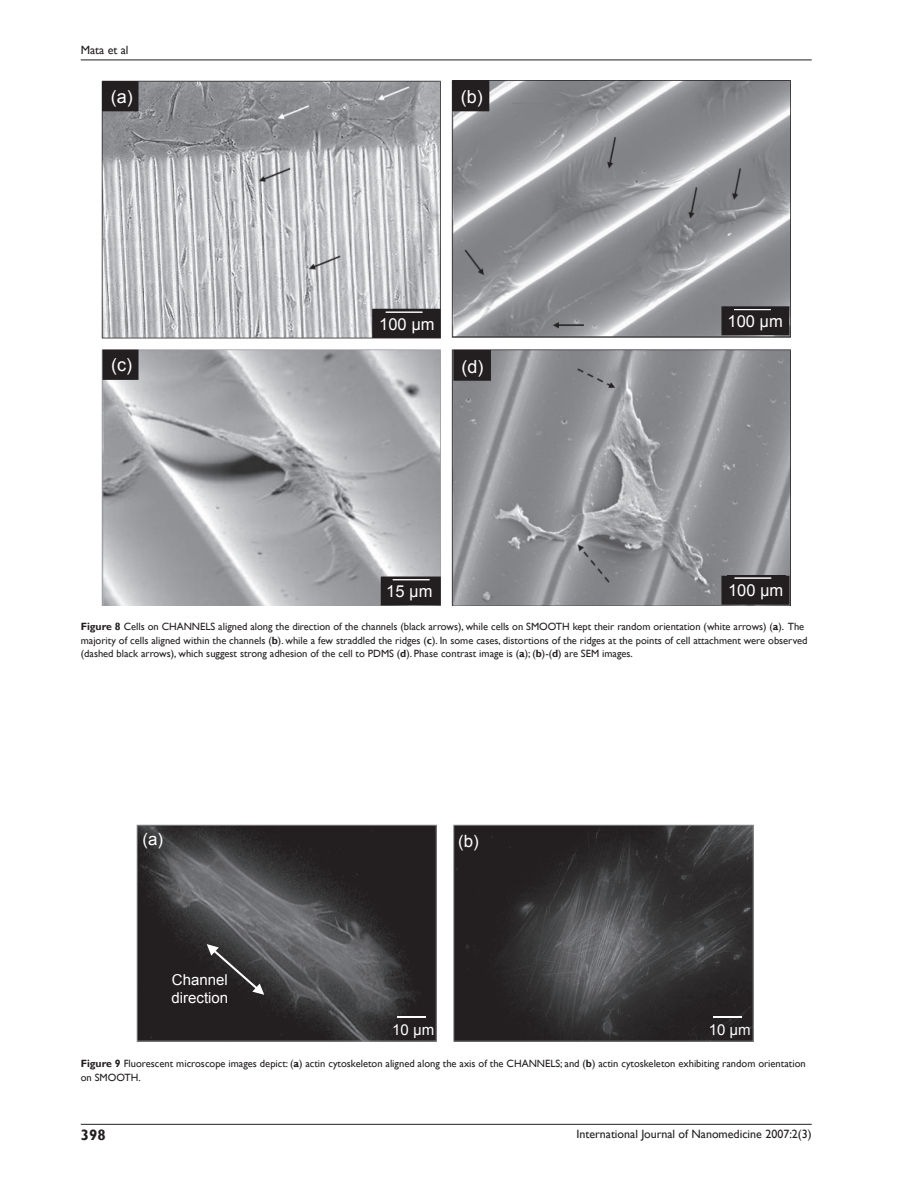
<style>
.page{position:relative;width:918px;height:1188px;background:#fff}
.page>*{position:absolute;margin:0;border:0;box-sizing:border-box;transform-origin:0 0}
.t1{font:18px "Arial";color:#fff}
.t2{font:16.95px "Arial";color:#fff}
.t3{font:16.5px "Arial";color:#fff}
.t4{font:15px/18px "Arial";color:#fff}
.t5{font:700 15px "Gill Sans";color:#231f20}
.t6{font:12px "Gill Sans";color:#231f20}
.t7{font:10.5px/13.5px "Gill Sans";color:#231f20}
.s1{font-weight:700}
.s2{color:#f5f5f6}
</style>
<div class="page">
<hr style="left:81px;top:1124px;width:731px;height:1px;background:#231f20">
<hr style="left:81px;top:60px;width:731px;height:1px;background:#231f20">
<img style="left:102px;top:81px;width:689px;height:524px">
<div style="left:459px;top:86px;width:25px;height:23px;background:#231f20"></div>
<div style="left:458px;top:356px;width:27px;height:23px;background:#231f20"></div>
<div style="left:378px;top:309px;width:60px;height:26px;background:#231f20"></div>
<div style="left:384px;top:577px;width:53px;height:26px;background:#231f20"></div>
<div style="left:727px;top:576px;width:58px;height:24px;background:#231f20"></div>
<div style="left:726px;top:308px;width:59px;height:25px;background:#231f20"></div>
<div style="left:109px;top:353px;width:26px;height:25px;background:#231f20"></div>
<hr style="left:386px;top:312px;width:36px;height:1px;background:#fff">
<hr style="left:734px;top:309px;width:37px;height:1px;background:#fff">
<hr style="left:735px;top:578px;width:36px;height:1px;background:#fff">
<hr style="left:393px;top:579px;width:37px;height:1px;background:#fff">
<div style="left:108px;top:86px;width:26px;height:23px;background:#231f20"></div>
<img style="left:455px;top:827px;width:297px;height:213px">
<div style="left:453px;top:825px;width:301px;height:217px;border:1px solid #848689"></div>
<svg style="left:713px;top:1017px;width:29px;height:1px"></svg>
<img style="left:139px;top:827px;width:296px;height:213px">
<div style="left:137px;top:825px;width:300px;height:217px;border:1px solid #848689"></div>
<svg style="left:397px;top:1017px;width:28px;height:1px"></svg>
<svg style="left:207px;top:944px;width:57px;height:51px;background:#424041"></svg>
<p class="t6" style="left:81px;top:43px;width:49px">Mata et al</p>
<h1 class="t1" style="left:111px;top:87px;width:23px">(a)</h1>
<h1 class="t1" style="left:461px;top:87px;width:23px">(b)</h1>
<h3 class="t3" style="left:379px;top:315px;width:57px">100 μm</h3>
<h3 class="t3" style="left:728px;top:312px;width:57px">100 μm</h3>
<h1 class="t1" style="left:111px;top:355px;width:22px">(c)</h1>
<h1 class="t1" style="left:461px;top:357px;width:23px">(d)</h1>
<h3 class="t3" style="left:386px;top:582px;width:48px">15 μm</h3>
<h3 class="t3" style="left:728px;top:581px;width:57px">100 μm</h3>
<p class="t7" style="left:81px;top:620px;width:728px"><span class="s1">Figure 8</span> Cells on CHANNELS aligned along the direction of the channels (black arrows), while cells on SMOOTH kept their random orientation (white arrows) (<span class="s1">a</span>). The majority of cells aligned within the channels (<span class="s1">b</span>). while a few straddled the ridges (<span class="s1">c</span>). In some cases, distortions of the ridges at the points of cell attachment were observed (dashed black arrows), which suggest strong adhesion of the cell to PDMS (<span class="s1">d</span>). Phase contrast image is (<span class="s1">a</span>); (<span class="s1">b</span>)-(<span class="s1">d</span>) are SEM images.</p>
<h2 class="t2" style="left:142px;top:830px;width:22px">(a)</h2>
<h2 class="t2" style="left:458px;top:831px;width:22px">(b)</h2>
<h3 class="t4" style="left:171px;top:970px;width:58px">Channel direction</h3>
<h3 class="t4" style="left:392px;top:1021px;width:44px">10 μm</h3>
<h3 class="t4" style="left:709px;top:1021px;width:44px">10 μ<span class="s2">m</span></h3>
<p class="t7" style="left:81px;top:1057px;width:726px"><span class="s1">Figure 9</span> Fluorescent microscope images depict: (<span class="s1">a</span>) actin cytoskeleton aligned along the axis of the CHANNELS; and (<span class="s1">b</span>) actin cytoskeleton exhibiting random orientation on SMOOTH.</p>
<h3 class="t5" style="left:81px;top:1126px;width:26px">398</h3>
<p class="t6" style="left:576px;top:1126px;width:237px">International Journal of Nanomedicine 2007:2(3)</p>
</div>
